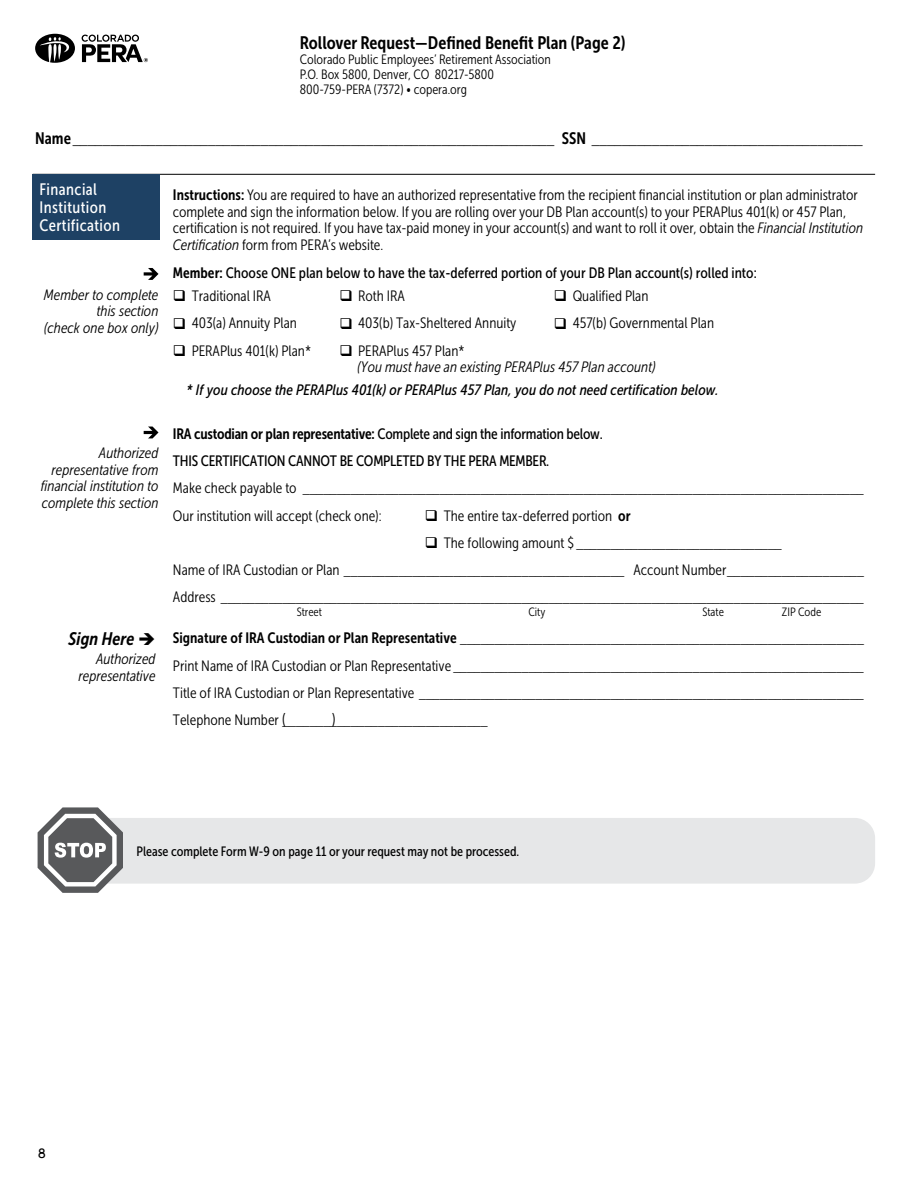
<style>
.page{position:relative;width:918px;height:1188px;background:#fff}
.page>*{position:absolute;margin:0;border:0;box-sizing:border-box;transform-origin:0 0}
.t1{font:18px "Museo Sans Cond 700";color:#000}
.t2{font:italic 18px "Museo Sans Cond 700";color:#000}
.t3{font:16.5px "Arial Narrow";color:#000}
.t4{font:16.5px "Museo Sans Cond 500";letter-spacing:.025em;color:#fff}
.t5{font:16.5px "Museo Sans Cond 300";color:#000}
.t6{font:15px/27.3px "Arial Narrow";color:#000}
.t7{font:15px/16.5px "Museo Sans Cond 300";color:#000}
.t8{font:15px/27.3px "Museo Sans Cond 500";letter-spacing:-.015em;color:#000}
.t9{font:italic 15px/16.5px "Museo Sans Cond 300";color:#000;text-align:right}
.t10{font:italic 15px "Museo Sans Cond 500";color:#000}
.t11{font:13.5px "Museo Sans Cond 300";color:#000}
.t12{font:13.5px "Museo Sans Cond 500";color:#000}
.t13{font:13.5px "Cabin";color:#000}
.t14{font:12px "Museo Sans Cond 300";color:#000}
.s1{font-family:"Museo Sans Cond 700"}
.s2{font-style:italic}
.s3{font-family:"Museo Sans Cond 300"}
</style>
<div class="page">
<hr style="left:33px;top:174px;width:842px;height:1px;background:#000">
<div style="left:32px;top:174px;width:128px;height:66px;background:#1e4164"></div>
<svg style="left:144px;top:268px;width:15px;height:12px"></svg>
<svg style="left:144px;top:427px;width:15px;height:11px"></svg>
<svg style="left:35px;top:34px;width:40px;height:29px"></svg>
<svg style="left:82px;top:35px;width:66px;height:27px"></svg>
<div style="left:74px;top:818px;width:801px;height:66px;background:#e6e7e8;border-radius:20px"></div>
<svg style="left:38px;top:807px;width:85px;height:86px"></svg>
<p class="t1" style="left:300px;top:32px;width:327px">Rollover Request—Defined Benefit Plan (Page 2)</p>
<p class="t11" style="left:300px;top:52px;width:253px">Colorado Public Employees’ Retirement Association</p>
<p class="t11" style="left:300px;top:67px;width:196px">P.O. Box 5800, Denver, CO 80217-5800</p>
<p class="t11" style="left:300px;top:82px;width:169px">800-759-PERA (7372) • copera.org</p>
<p class="t3" style="left:35px;top:126px;width:829px"><span class="s1">Name</span>________________________________________________________________ <span class="s1">SSN</span> ____________________________________</p>
<p class="t4" style="left:39px;top:180px;width:59px">Financial</p>
<p class="t4" style="left:39px;top:198px;width:68px">Institution</p>
<p class="t4" style="left:39px;top:216px;width:82px">Certification</p>
<p class="t9" style="left:44px;top:286px;width:116px">Member to complete this section<br>(check one box only)</p>
<p class="t9" style="left:41px;top:445px;width:119px">Authorized representative from financial institution to complete this section</p>
<p class="t2" style="left:69px;top:628px;width:88px">Sign Here ➔</p>
<p class="t9" style="left:78px;top:651px;width:79px">Authorized representative</p>
<p class="t7" style="left:173px;top:187px;width:692px"><span class="s1">Instructions:</span> You are required to have an authorized representative from the recipient financial institution or plan administrator complete and sign the information below. If you are rolling over your DB Plan account(s) to your PERAPlus 401(k) or 457 Plan, certification is not required. If you have tax-paid money in your account(s) and want to roll it over, obtain the <span class="s2">Financial Institution Certification</span> form from PERA’s website.</p>
<p class="t8" style="left:173px;top:259px;width:585px"><span class="s1">Member:</span> Choose ONE plan below to have the tax-deferred portion of your DB Plan account(s) rolled into:</p>
<p class="t7" style="left:192px;top:288px;width:81px">Traditional IRA</p>
<p class="t7" style="left:358px;top:288px;width:48px">Roth IRA</p>
<p class="t7" style="left:573px;top:288px;width:77px">Qualified Plan</p>
<p class="t7" style="left:192px;top:315px;width:107px">403(a) Annuity Plan</p>
<p class="t7" style="left:358px;top:315px;width:160px">403(b) Tax-Sheltered Annuity</p>
<p class="t7" style="left:573px;top:315px;width:143px">457(b) Governmental Plan</p>
<p class="t7" style="left:192px;top:342px;width:121px">PERAPlus 401(k) Plan*</p>
<p class="t7" style="left:358px;top:342px;width:108px">PERAPlus 457 Plan*</p>
<p class="t9" style="left:357px;top:359px;width:300px">(You must have an existing PERAPlus 457 Plan account)</p>
<p class="t10" style="left:186px;top:382px;width:534px">* If you choose the PERAPlus 401(k) or PERAPlus 457 Plan, you do not need certification below.</p>
<p class="t8" style="left:173px;top:420px;width:431px"><span class="s1">IRA custodian or plan representative:</span> Complete and sign the information below.<br>THIS CERTIFICATION CANNOT BE COMPLETED BY THE PERA MEMBER.</p>
<p class="t6" style="left:173px;top:474px;width:692px"><span class="s3">Make check payable to</span> __________________________________________________________________________________</p>
<p class="t7" style="left:173px;top:507px;width:210px">Our institution will accept (check one):</p>
<p class="t7" style="left:444px;top:507px;width:188px">The entire tax-deferred portion <span class="s1">or</span></p>
<p class="t6" style="left:173px;top:528px;width:692px;text-indent:271px"><span class="s3">The following amount $</span> ______________________________<br><span class="s3">Name of IRA Custodian or Plan</span> _________________________________________ <span class="s3">Account Number</span>____________________<br><span class="s3">Address</span> ______________________________________________________________________________________________</p>
<p class="t14" style="left:297px;top:605px;width:27px">Street</p>
<p class="t14" style="left:528px;top:605px;width:19px">City</p>
<p class="t14" style="left:702px;top:605px;width:23px">State</p>
<p class="t14" style="left:782px;top:605px;width:41px">ZIP Code</p>
<p class="t6" style="left:173px;top:624px;width:692px;text-align:justify"><span class="s1">Signature of IRA Custodian or Plan Representative</span> ___________________________________________________________ <span class="s3">Print Name of IRA Custodian or Plan Representative</span> ____________________________________________________________ <span class="s3">Title of IRA Custodian or Plan Representative</span> _________________________________________________________________ <span class="s3">Telephone Number</span> ______________________________</p>
<p class="t5" style="left:282px;top:710px;width:5px">(</p>
<p class="t5" style="left:332px;top:710px;width:5px">)</p>
<p class="t12" style="left:136px;top:844px;width:384px">Please complete Form W-9 on page 11 or your request may not be processed.</p>
<p class="t13" style="left:38px;top:1143px;width:10px">8</p>
</div>
